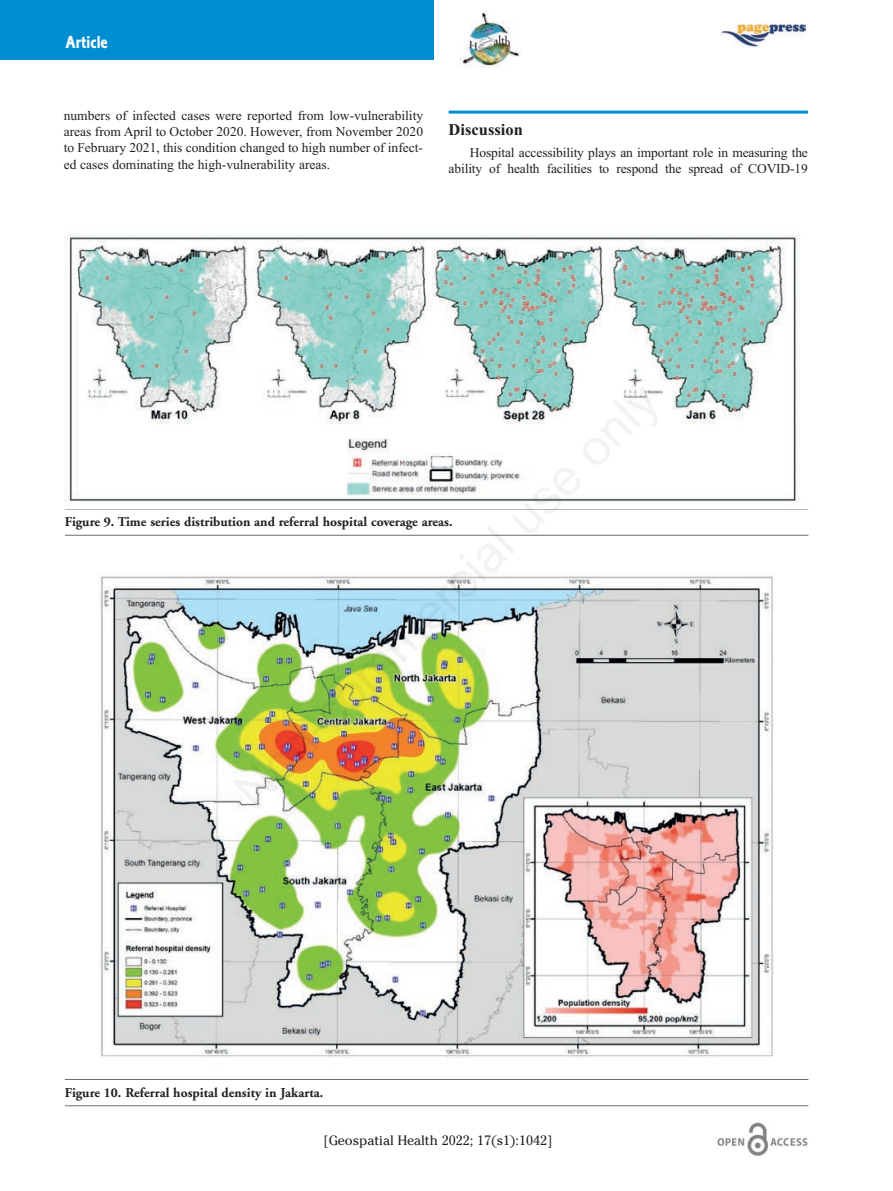
<style>
.page{position:relative;width:893px;height:1191px;background:#fff}
.page>*{position:absolute;margin:0;border:0;box-sizing:border-box;transform-origin:0 0}
.t1{font:18px "Corinthian Bold Condensed Plain";color:#fff}
.t2{font:700 16.5px "Times New Roman";color:#231f20}
.t3{font:13.5px/16.2px "Times New Roman";letter-spacing:-.01em;color:#231f20;text-align:justify}
.t4{font:700 13.5px "Adobe Garamond";color:#231f20}
.t5{font:13.5px "Cheltenham";color:#231f20}
</style>
<div class="page">
<div style="left:0;top:0;width:434px;height:60px;background:#008ed2"></div>
<hr style="left:449px;top:111px;width:359px;height:3px;background:#008ed2">
<img style="left:717px;top:1123px;width:91px;height:33px">
<img style="left:459px;top:11px;width:61px;height:57px">
<img style="left:721px;top:23px;width:84px;height:25px">
<hr style="left:65px;top:508px;width:743px;height:1px;background:#6c6d70">
<hr style="left:65px;top:535px;width:743px;height:1px;background:#6c6d70">
<img style="left:65px;top:233px;width:735px;height:269px">
<hr style="left:65px;top:1079px;width:743px;height:1px;background:#6c6d70">
<hr style="left:65px;top:1105px;width:743px;height:1px;background:#6c6d70">
<img style="left:99px;top:576px;width:675px;height:482px">
<h1 class="t1" style="left:66px;top:36px;width:44px">Article</h1>
<p class="t3" style="left:64px;top:107px;width:361px">numbers of infected cases were reported from low-vulnerability areas from April to October 2020. However, from November 2020 to February 2021, this condition changed to high number of infect&shy;ed cases dominating the high-vulnerability areas.</p>
<p class="t2" style="left:449px;top:119px;width:76px">Discussion</p>
<p class="t3" style="left:449px;top:144px;width:361px;text-align:right">Hospital accessibility plays an important role in measuring the ability of health facilities to respond the spread of COVID-19</p>
<p class="t4" style="left:65px;top:517px;width:389px">Figure 9. Time series distribution and referral hospital coverage areas.</p>
<p class="t4" style="left:65px;top:1087px;width:260px">Figure 10. Referral hospital density in Jakarta.</p>
<p class="t5" style="left:323px;top:1132px;width:231px">[Geospatial Health 2022; 17(s1):1042]</p>
</div>
